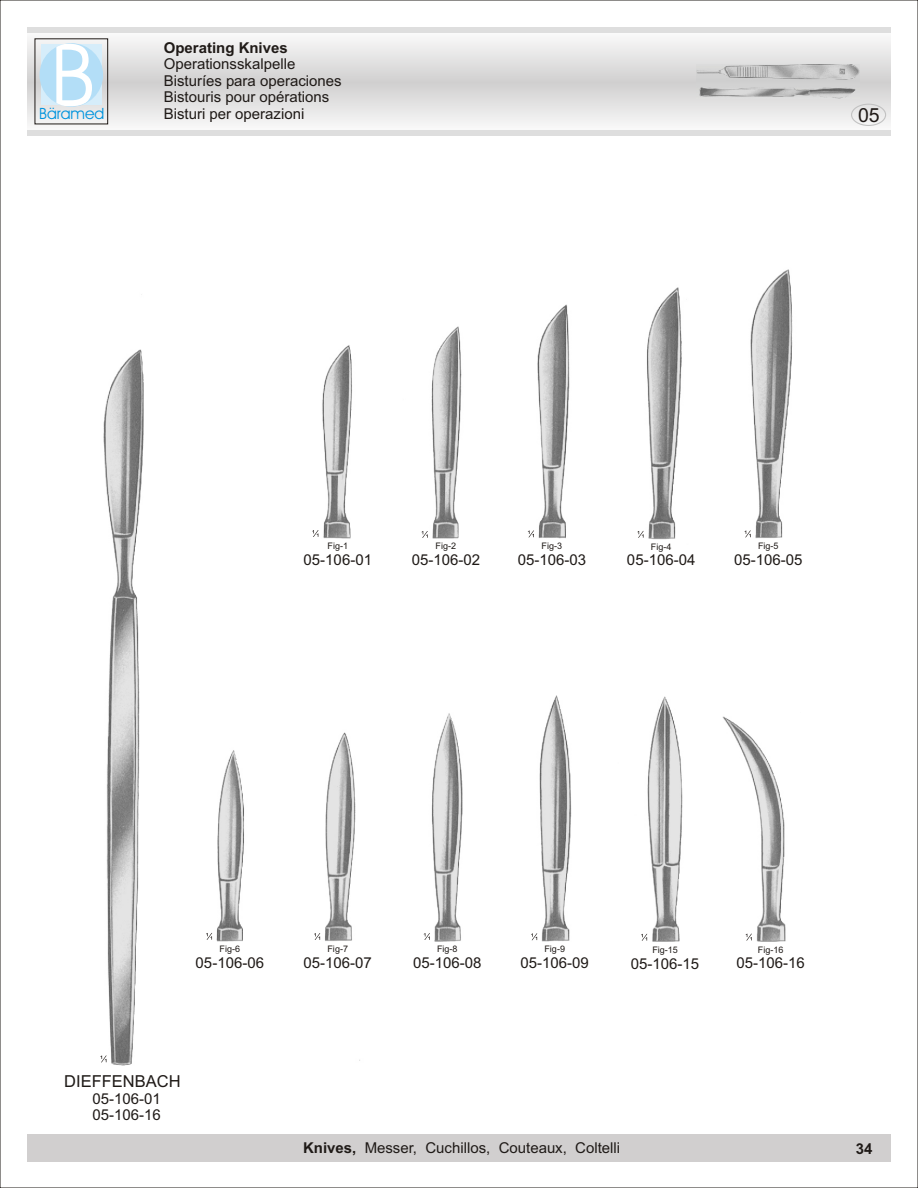
<style>
.page{position:relative;width:918px;height:1188px;background:#fff}
.page>*{position:absolute;margin:0;border:0;box-sizing:border-box;transform-origin:0 0}
.t1{font:88.05px "Avant Garde Bk BT";color:#fff}
.t2{font:19.5px "Arial";color:#1f1a17}
.t3{font:16.5px "Arial";color:#1f1a17}
.t4{font:15.6px "Avant Garde Bk BT";color:#0094de}
.t5{font:15px/16.5px "Arial";color:#1f1a17}
.t6{font:700 15px "Arial";color:#1f1a17}
.t7{font:9px "Arial";color:#1f1a17}
.s1{font-weight:700}
</style>
<div class="page">
<img style="left:101px;top:269px;width:692px;height:796px">
<svg style="left:27px;top:38px;width:864px;height:98px"></svg>
<div style="left:27px;top:1135px;width:864px;height:27px;background:#d1cfcf"></div>
<svg style="left:312px;top:530px;width:7px;height:7px"></svg>
<svg style="left:422px;top:531px;width:6px;height:7px"></svg>
<svg style="left:528px;top:531px;width:6px;height:6px"></svg>
<svg style="left:638px;top:531px;width:6px;height:7px"></svg>
<svg style="left:745px;top:531px;width:6px;height:6px"></svg>
<svg style="left:746px;top:934px;width:6px;height:7px"></svg>
<svg style="left:641px;top:934px;width:6px;height:7px"></svg>
<svg style="left:531px;top:933px;width:6px;height:7px"></svg>
<svg style="left:424px;top:933px;width:6px;height:7px"></svg>
<svg style="left:314px;top:933px;width:6px;height:7px"></svg>
<svg style="left:206px;top:933px;width:6px;height:7px"></svg>
<svg style="left:100px;top:1056px;width:7px;height:6px"></svg>
<div style="left:27px;top:27px;width:864px;height:6px;background:#dedede"></div>
<div style="left:27px;top:130px;width:864px;height:5px;background:#dedede"></div>
<img style="left:696px;top:64px;width:164px;height:35px">
<div style="left:851px;top:104px;width:35px;height:22px;border:1px solid #c2c2c2;border-radius:50%"></div>
<div style="left:41px;top:45px;width:61px;height:60px;background:#d6edfa"></div>
<div style="left:40px;top:43px;width:63px;height:64px;background:#b3def7;border-radius:50%"></div>
<h1 class="t1" style="left:51px;top:39px;width:46px">B</h1>
<p class="t4" style="left:39px;top:108px;width:67px">Bäramed</p>
<p class="t6" style="left:164px;top:42px;width:125px">Operating Knives</p>
<p class="t5" style="left:164px;top:57px;width:179px">Operationsskalpelle<br>Bisturíes para operaciones<br>Bistouris pour opérations<br>Bisturi per operazioni</p>
<h2 class="t2" style="left:858px;top:108px;width:23px">05</h2>
<p class="t7" style="left:328px;top:543px;width:22px">Fig-1</p>
<p class="t5" style="left:304px;top:553px;width:70px">05-106-01</p>
<p class="t7" style="left:436px;top:543px;width:22px">Fig-2</p>
<p class="t5" style="left:412px;top:553px;width:70px">05-106-02</p>
<p class="t7" style="left:542px;top:543px;width:22px">Fig-3</p>
<p class="t5" style="left:518px;top:553px;width:70px">05-106-03</p>
<p class="t7" style="left:651px;top:543px;width:22px">Fig-4</p>
<p class="t5" style="left:627px;top:553px;width:70px">05-106-04</p>
<p class="t7" style="left:758px;top:543px;width:22px">Fig-5</p>
<p class="t5" style="left:734px;top:552px;width:70px">05-106-05</p>
<p class="t7" style="left:220px;top:946px;width:22px">Fig-6</p>
<p class="t5" style="left:196px;top:955px;width:70px">05-106-06</p>
<p class="t7" style="left:327px;top:946px;width:22px">Fig-7</p>
<p class="t5" style="left:304px;top:956px;width:70px">05-106-07</p>
<p class="t7" style="left:437px;top:946px;width:22px">Fig-8</p>
<p class="t5" style="left:413px;top:956px;width:70px">05-106-08</p>
<p class="t7" style="left:544px;top:946px;width:22px">Fig-9</p>
<p class="t5" style="left:521px;top:956px;width:70px">05-106-09</p>
<p class="t7" style="left:652px;top:946px;width:27px">Fig-15</p>
<p class="t5" style="left:631px;top:956px;width:70px">05-106-15</p>
<p class="t7" style="left:758px;top:946px;width:27px">Fig-16</p>
<p class="t5" style="left:737px;top:956px;width:70px">05-106-16</p>
<p class="t3" style="left:64px;top:1074px;width:118px">DIEFFENBACH</p>
<p class="t5" style="left:92px;top:1091px;width:70px">05-106-01<br>05-106-16</p>
<p class="t5" style="left:303px;top:1141px;width:319px"><span class="s1">Knives,</span> Messer, Cuchillos, Couteaux, Coltelli</p>
<p class="t6" style="left:856px;top:1143px;width:18px">34</p>
</div>
